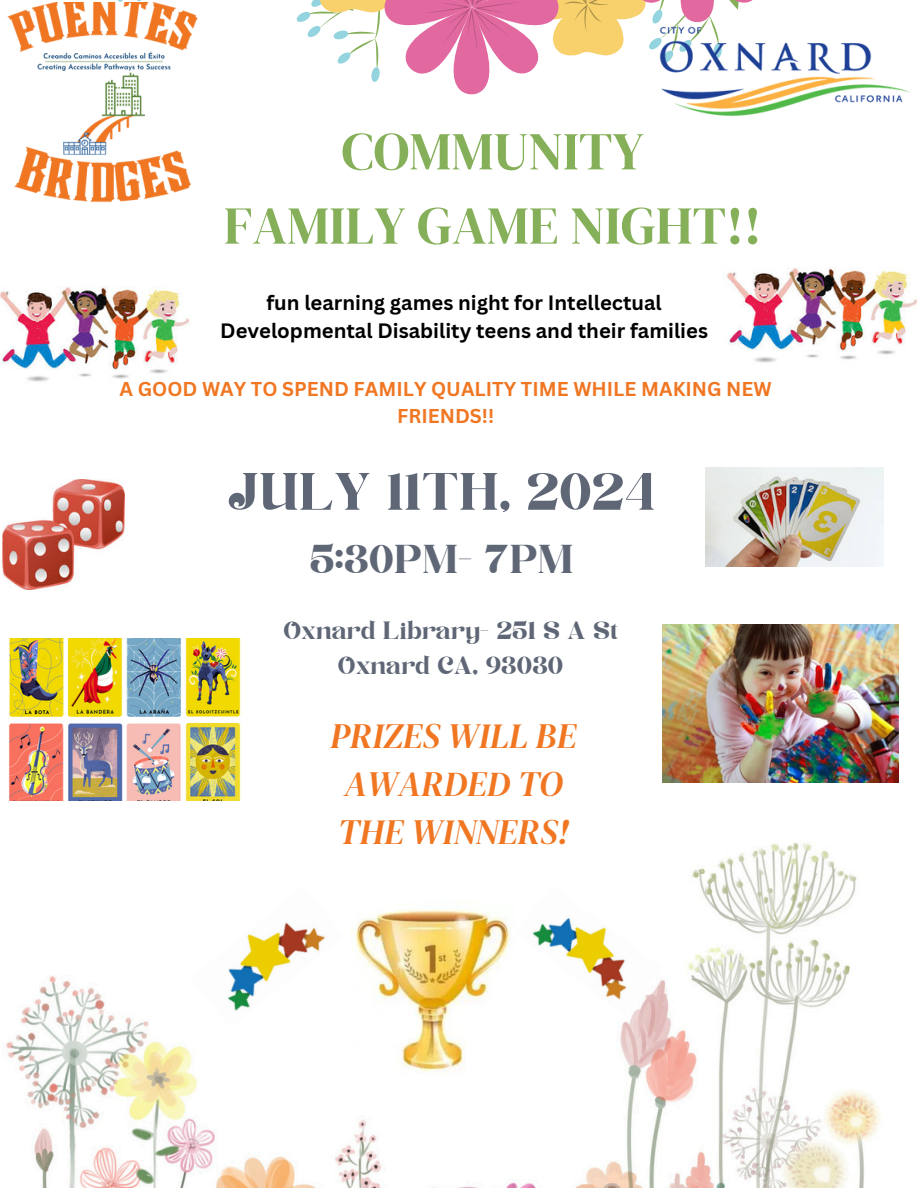
<style>
.page{position:relative;width:918px;height:1188px;background:#fff}
.page>*{position:absolute;margin:0;border:0;box-sizing:border-box;transform-origin:0 0}
.t1{font:53.25px/74.2px "DM Serif Display";color:#85b059;text-align:center}
.t2{font:52.5px "Kelin Eator";color:#5f6776}
.t3{font:40.35px "Kelin Eator";color:#5f6776}
.t4{font:italic 35.25px/48.3px "DM Serif Display";color:#f07622}
.t5{font:25.05px/34.8px "Kelin Eator";color:#5f6776;text-align:center}
.t6{font:700 20.25px/28.2px "Canva Sans";color:#000;text-align:center}
.t7{font:700 19.5px/27px "Canva Sans";color:#f07622;text-align:center}
</style>
<div class="page">
<img style="left:6px;top:842px;width:874px;height:346px">
<svg style="left:296px;top:0;width:355px;height:94px"></svg>
<img style="left:7px;top:2px;width:191px;height:201px">
<img style="left:706px;top:467px;width:177px;height:99px">
<img style="left:3px;top:480px;width:121px;height:110px">
<img style="left:9px;top:639px;width:232px;height:162px">
<img style="left:351px;top:902px;width:164px;height:174px">
<img style="left:662px;top:625px;width:236px;height:157px">
<img style="left:0;top:287px;width:190px;height:95px">
<img style="left:726px;top:268px;width:192px;height:95px">
<img style="left:190px;top:886px;width:154px;height:142px">
<img style="left:515px;top:885px;width:147px;height:131px">
<img style="left:651px;top:0;width:259px;height:116px">
<p class="t1" style="left:224px;top:114px;width:539px">COMMUNITY<br>FAMILY GAME NIGHT!!</p>
<h3 class="t6" style="left:220px;top:288px;width:489px">fun learning games night for Intellectual<br>Developmental Disability teens and their families</h3>
<p class="t7" style="left:120px;top:375px;width:654px">A GOOD WAY TO SPEND FAMILY QUALITY TIME WHILE MAKING NEW<br>FRIENDS!!</p>
<h2 class="t2" style="left:229px;top:470px;width:430px">JULY 11TH, 2024</h2>
<h4 class="t3" style="left:311px;top:542px;width:265px">5:30PM- 7PM</h4>
<p class="t5" style="left:284px;top:615px;width:336px">Oxnard Library- 251 S A St<br>Oxnard CA, 93030</p>
<p class="t4" style="left:330px;top:711px;width:248px">PRIZES WILL BE<br>AWARDED TO<br>THE WINNERS!</p>
</div>
